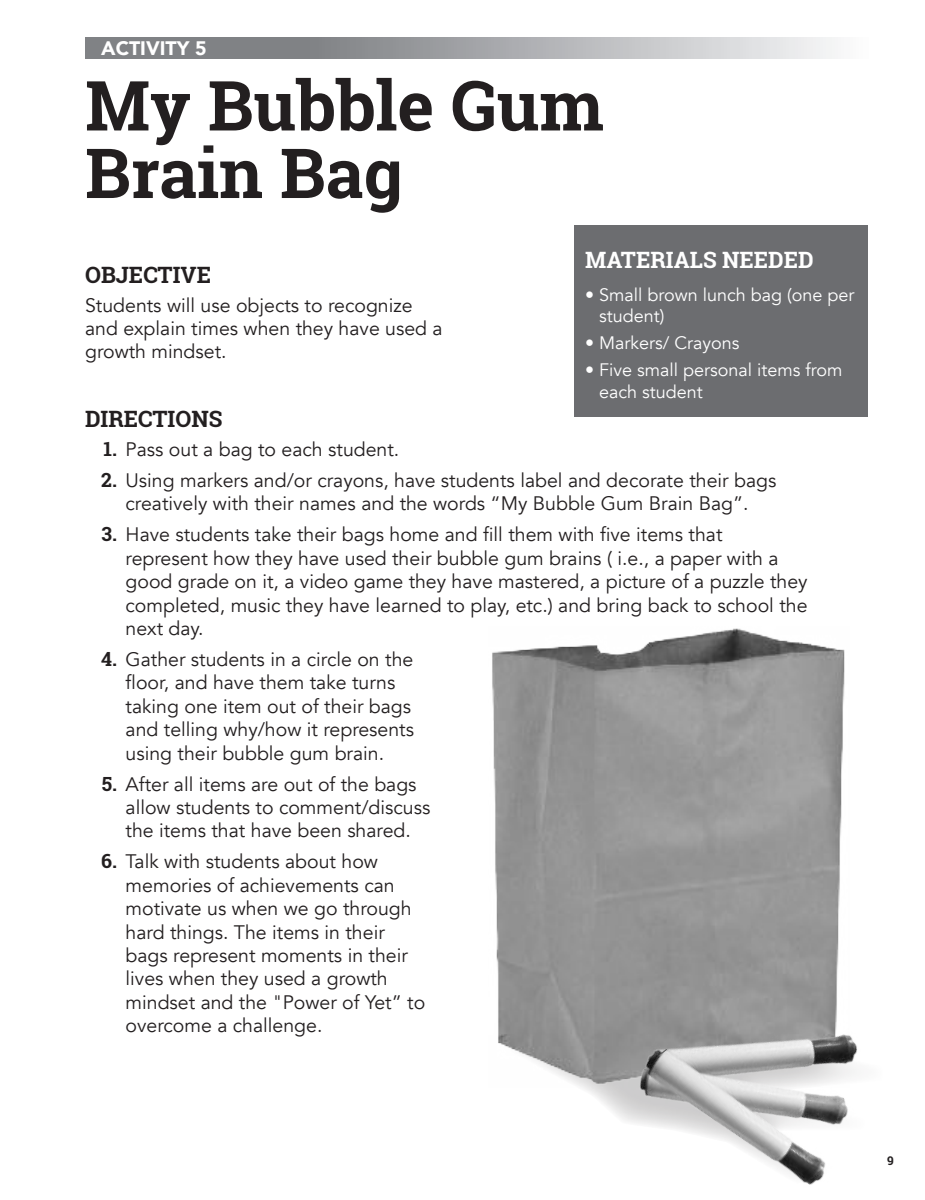
<style>
.page{position:relative;width:925px;height:1200px;background:#fff}
.page>*{position:absolute;margin:0;border:0;box-sizing:border-box;transform-origin:0 0}
.Headline-D_Word{font:700 69px/67.5px "Roboto Slab";color:#231f20}
.Directions{font:700 22.5px "Roboto Slab";color:#231f20}
.Directions-2{font:700 22.5px "Roboto Slab";color:#fff}
.copy{font:19.5px/23.4px "Avenir";color:#231f20}
.Headline-D_Word-2{font:900 19.5px "Avenir";color:#fff}
.t1{font:18px/21.6px "Avenir";color:#fff}
.t2{font:700 12px "Roboto Slab";color:#231f20}
.s1{font-family:"Roboto Slab";font-weight:700}
</style>
<div class="page">
<div style="left:574px;top:225px;width:294px;height:192px;background:#6c6d70"></div>
<svg style="left:85px;top:38px;width:750px;height:20px;background:#a7a8ab"></svg>
<img style="left:492px;top:628px;width:353px;height:459px">
<img style="left:604px;top:926px;width:253px;height:259px">
<p class="Headline-D_Word-2" style="left:101px;top:31px;width:107px">ACTIVITY 5</p>
<p class="Headline-D_Word" style="left:85px;top:71px;width:520px">My Bubble Gum<br>Brain Bag</p>
<p class="Directions" style="left:85px;top:259px;width:127px">OBJECTIVE</p>
<p class="copy" style="left:85px;top:293px;width:359px">Students will use objects to recognize and explain times when they have used a growth mindset.</p>
<p class="Directions-2" style="left:585px;top:244px;width:230px">MATERIALS NEEDED</p>
<p class="t1" style="left:599px;top:284px;width:257px;text-indent:-14px">• Small brown lunch bag (one per student)</p>
<p class="t1" style="left:585px;top:332px;width:156px">• Markers/ Crayons</p>
<p class="t1" style="left:599px;top:359px;width:245px;text-indent:-14px">• Five small personal items from each student</p>
<p class="Directions" style="left:85px;top:403px;width:139px">DIRECTIONS</p>
<p class="copy" style="left:103px;top:437px;width:297px"><span class="s1">1.</span> Pass out a bag to each student.</p>
<p class="copy" style="left:101px;top:468px;width:677px;text-align:center"><span class="s1">2.</span> Using markers and/or crayons, have students label and decorate their bags creatively with their names and the words “My Bubble Gum Brain Bag”.</p>
<p class="copy" style="left:126px;top:523px;width:684px;text-indent:-24px"><span class="s1">3.</span> Have students take their bags home and fill them with five items that represent how they have used their bubble gum brains ( i.e., a paper with a good grade on it, a video game they have mastered, a picture of a puzzle they completed, music they have learned to play, etc.) and bring back to school the next day.</p>
<p class="copy" style="left:126px;top:647px;width:290px;text-indent:-24px"><span class="s1">4.</span> Gather students in a circle on the floor, and have them take turns taking one item out of their bags and telling why/how it represents using their bubble gum brain.</p>
<p class="copy" style="left:126px;top:772px;width:306px;text-indent:-24px"><span class="s1">5.</span> After all items are out of the bags allow students to comment/discuss the items that have been shared.</p>
<p class="copy" style="left:126px;top:850px;width:301px;text-indent:-24px"><span class="s1">6.</span> Talk with students about how memories of achievements can motivate us when we go through hard things. The items in their bags represent moments in their lives when they used a growth mindset and the "Power of Yet” to overcome a challenge.</p>
<p class="t2" style="left:887px;top:1152px;width:8px">9</p>
</div>
